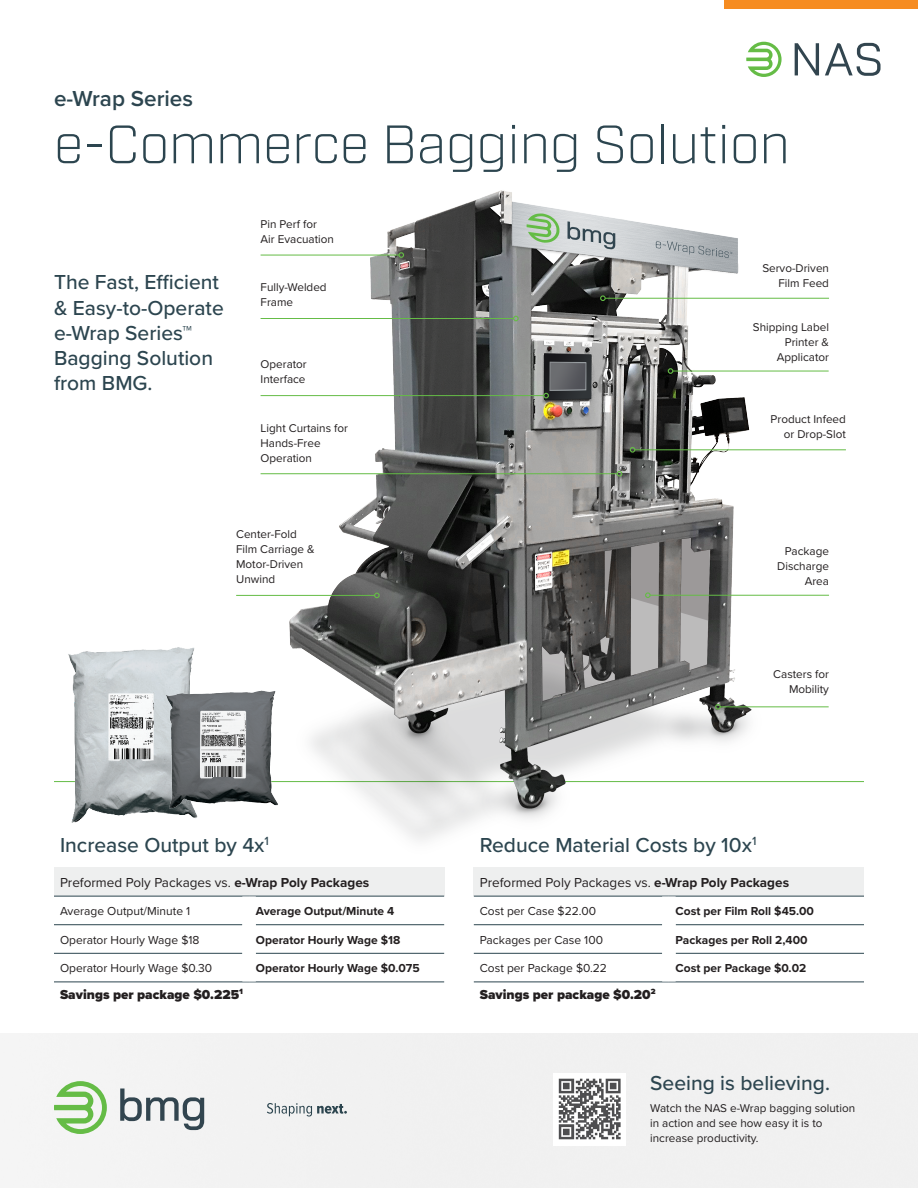
<style>
.page{position:relative;width:918px;height:1188px;background:#fff}
.page>*{position:absolute;margin:0;border:0;box-sizing:border-box;transform-origin:0 0}
.Headline{font:300 54px "Industry";color:#2c454f}
.Intro_line{font:600 22.5px "Proxima Nova";color:#2c454f}
.Subhead_1{font:500 21px/25.2px "Proxima Nova";color:#2c454f}
.Body_Copy{font:13.5px "Proxima Nova";color:#231f20}
.Body_Copy-2{font:900 13.5px "Proxima Nova";color:#231f20}
.Body_Copy-3{font:700 12px "Proxima Nova";color:#231f20}
.Body_Copy-4{font:12px "Proxima Nova";color:#231f20}
.Body_Copy-5{font:11.7px/15px "Proxima Nova";color:#231f20}
.Callouts{font:11.7px/15px "Proxima Nova";color:#231f20}
.s1{font-weight:700}
</style>
<div class="page">
<div style="left:724px;top:0;width:194px;height:9px;background:#f68c21"></div>
<svg style="left:267px;top:1103px;width:80px;height:14px"></svg>
<svg style="left:120px;top:1089px;width:84px;height:41px"></svg>
<svg style="left:54px;top:1081px;width:53px;height:53px"></svg>
<div style="left:54px;top:868px;width:390px;height:28px;background:#eeefef"></div>
<hr style="left:54px;top:896px;width:195px;height:1px;background:#2c454f">
<hr style="left:249px;top:896px;width:195px;height:1px;background:#2c454f">
<hr style="left:54px;top:924px;width:188px;height:1px;background:#2c454f">
<hr style="left:256px;top:924px;width:188px;height:1px;background:#2c454f">
<hr style="left:54px;top:953px;width:188px;height:1px;background:#2c454f">
<hr style="left:256px;top:953px;width:188px;height:1px;background:#2c454f">
<hr style="left:54px;top:982px;width:195px;height:1px;background:#2c454f">
<hr style="left:249px;top:982px;width:195px;height:1px;background:#2c454f">
<div style="left:474px;top:868px;width:390px;height:28px;background:#eeefef"></div>
<hr style="left:474px;top:896px;width:195px;height:1px;background:#2c454f">
<hr style="left:669px;top:896px;width:195px;height:1px;background:#2c454f">
<hr style="left:474px;top:924px;width:188px;height:1px;background:#2c454f">
<hr style="left:676px;top:924px;width:188px;height:1px;background:#2c454f">
<hr style="left:474px;top:953px;width:188px;height:1px;background:#2c454f">
<hr style="left:676px;top:953px;width:188px;height:1px;background:#2c454f">
<hr style="left:474px;top:982px;width:195px;height:1px;background:#2c454f">
<hr style="left:669px;top:982px;width:195px;height:1px;background:#2c454f">
<hr style="left:54px;top:781px;width:810px;height:1px;background:#65bc46">
<img style="left:197px;top:190px;width:666px;height:681px">
<hr style="left:261px;top:255px;width:138px;height:1px;background:#65bc46">
<svg style="left:398px;top:252px;width:6px;height:6px"></svg>
<hr style="left:236px;top:595px;width:139px;height:1px;background:#65bc46">
<svg style="left:374px;top:593px;width:6px;height:5px"></svg>
<hr style="left:261px;top:318px;width:253px;height:1px;background:#65bc46">
<svg style="left:513px;top:316px;width:6px;height:5px"></svg>
<hr style="left:605px;top:298px;width:224px;height:1px;background:#65bc46">
<svg style="left:600px;top:295px;width:6px;height:6px"></svg>
<hr style="left:635px;top:449px;width:211px;height:1px;background:#65bc46">
<svg style="left:630px;top:447px;width:5px;height:6px"></svg>
<hr style="left:673px;top:371px;width:156px;height:1px;background:#65bc46">
<svg style="left:668px;top:368px;width:5px;height:6px"></svg>
<hr style="left:261px;top:395px;width:283px;height:1px;background:#65bc46">
<svg style="left:543px;top:393px;width:6px;height:5px"></svg>
<hr style="left:261px;top:473px;width:356px;height:1px;background:#65bc46">
<svg style="left:617px;top:471px;width:5px;height:6px"></svg>
<hr style="left:650px;top:595px;width:179px;height:1px;background:#65bc46">
<svg style="left:645px;top:592px;width:6px;height:6px"></svg>
<hr style="left:720px;top:706px;width:109px;height:1px;background:#65bc46">
<svg style="left:715px;top:704px;width:6px;height:6px"></svg>
<svg style="left:795px;top:43px;width:24px;height:32px"></svg>
<svg style="left:825px;top:43px;width:56px;height:33px"></svg>
<svg style="left:746px;top:42px;width:36px;height:35px"></svg>
<img style="left:66px;top:628px;width:133px;height:200px">
<img style="left:154px;top:674px;width:133px;height:148px">
<img style="left:558px;top:1078px;width:63px;height:62px">
<p class="Intro_line" style="left:54px;top:82px;width:141px">e-Wrap Series</p>
<p class="Headline" style="left:54px;top:112px;width:737px">e-Commerce Bagging Solution</p>
<p class="Subhead_1" style="left:54px;top:269px;width:171px">The Fast, Efficient &amp; Easy-to-Operate e-Wrap Series™<br>Bagging Solution from BMG.</p>
<p class="Body_Copy-5" style="left:261px;top:216px;width:75px">Pin Perf for<br>Air Evacuation</p>
<p class="Body_Copy-5" style="left:261px;top:279px;width:68px">Fully-Welded<br>Frame</p>
<p class="Body_Copy-5" style="left:261px;top:356px;width:48px">Operator<br>Interface</p>
<p class="Body_Copy-5" style="left:261px;top:420px;width:89px">Light Curtains for</p>
<p class="Body_Copy-5" style="left:261px;top:435px;width:62px">Hands-Free<br>Operation</p>
<p class="Body_Copy-5" style="left:236px;top:526px;width:80px">Center-Fold<br>Film Carriage &amp;<br>Motor-Driven<br>Unwind</p>
<p class="Subhead_1" style="left:60px;top:832px;width:210px">Increase Output by 4x<sup>1</sup></p>
<p class="Body_Copy" style="left:60px;top:873px;width:311px">Preformed Poly Packages vs. <span class="s1">e-Wrap Poly Packages</span></p>
<p class="Body_Copy-4" style="left:60px;top:902px;width:132px">Average Output/Minute 1</p>
<p class="Body_Copy-3" style="left:256px;top:902px;width:140px">Average Output/Minute 4</p>
<p class="Body_Copy-4" style="left:60px;top:931px;width:141px">Operator Hourly Wage $18</p>
<p class="Body_Copy-3" style="left:256px;top:931px;width:146px">Operator Hourly Wage $18</p>
<p class="Body_Copy-4" style="left:60px;top:959px;width:154px">Operator Hourly Wage $0.30</p>
<p class="Body_Copy-3" style="left:256px;top:959px;width:165px">Operator Hourly Wage $0.075</p>
<p class="Body_Copy-2" style="left:60px;top:984px;width:184px">Savings per package $0.225<sup>1</sup></p>
<p class="Body_Copy-5" style="left:762px;top:260px;width:68px;text-align:right">Servo-Driven<br>Film Feed</p>
<p class="Body_Copy-5" style="left:753px;top:319px;width:78px">Shipping Label</p>
<p class="Body_Copy-5" style="left:785px;top:334px;width:46px">Printer &amp;</p>
<p class="Body_Copy-5" style="left:777px;top:349px;width:54px">Applicator</p>
<p class="Body_Copy-5" style="left:771px;top:411px;width:77px;text-align:right">Product Infeed or Drop-Slot</p>
<p class="Body_Copy-5" style="left:777px;top:543px;width:53px;text-align:right">Package<br>Discharge<br>Area</p>
<p class="Body_Copy-5" style="left:773px;top:666px;width:57px">Casters for</p>
<p class="Body_Copy-5" style="left:789px;top:681px;width:41px">Mobility</p>
<p class="Subhead_1" style="left:480px;top:832px;width:278px">Reduce Material Costs by 10x<sup>1</sup></p>
<p class="Body_Copy" style="left:480px;top:873px;width:311px">Preformed Poly Packages vs. <span class="s1">e-Wrap Poly Packages</span></p>
<p class="Body_Copy-4" style="left:480px;top:902px;width:118px">Cost per Case $22.00</p>
<p class="Body_Copy-3" style="left:676px;top:902px;width:140px">Cost per Film Roll $45.00</p>
<p class="Body_Copy-4" style="left:480px;top:931px;width:125px">Packages per Case 100</p>
<p class="Body_Copy-3" style="left:676px;top:931px;width:133px">Packages per Roll 2,400</p>
<p class="Body_Copy-4" style="left:480px;top:959px;width:129px">Cost per Package $0.22</p>
<p class="Body_Copy-3" style="left:676px;top:959px;width:132px">Cost per Package $0.02</p>
<p class="Body_Copy-2" style="left:480px;top:984px;width:177px">Savings per package $0.20<sup>2</sup></p>
<p class="Subhead_1" style="left:650px;top:1070px;width:181px">Seeing is believing.</p>
<p class="Callouts" style="left:650px;top:1100px;width:206px">Watch the NAS e-Wrap bagging solution in action and see how easy it is to increase productivity.</p>
</div>
